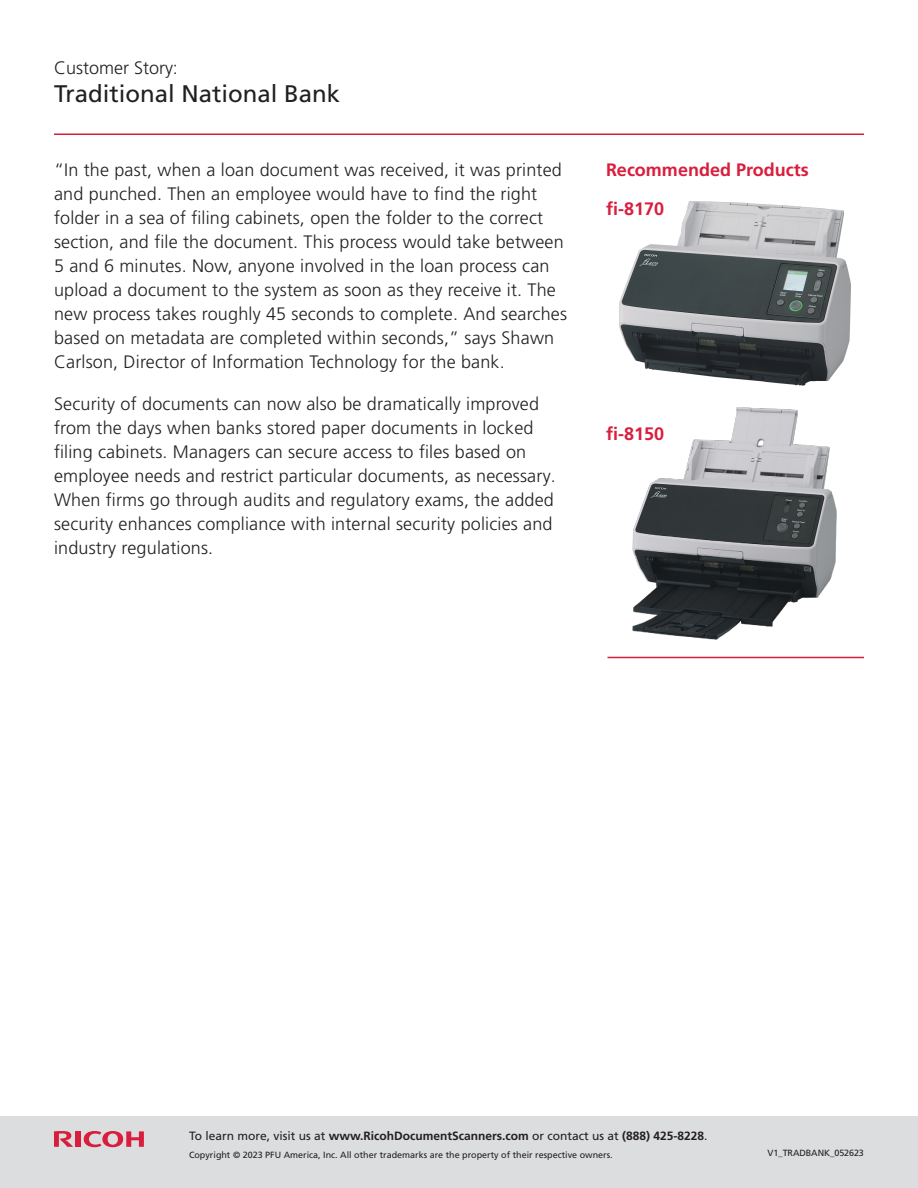
<style>
.page{position:relative;width:918px;height:1188px;background:#fff}
.page>*{position:absolute;margin:0;border:0;box-sizing:border-box;transform-origin:0 0}
.t1{font:24px "Frutiger LT Pro";color:#231f20}
.t2{font:300 18px/24px "Frutiger LT Pro";letter-spacing:.01em;color:#231f20}
.t3{font:700 18px "Frutiger LT Pro";color:#d91e3d}
.t4{font:700 12px "Frutiger LT Pro";color:#231f20}
.Legal_copy{font:9px "Frutiger LT Pro";color:#231f20}
.s1{font-weight:400}
</style>
<div class="page">
<hr style="left:54px;top:134px;width:810px;height:1px;background:#d71e3d">
<img style="left:532px;top:133px;width:332px;height:233px">
<img style="left:607px;top:366px;width:257px;height:293px">
<hr style="left:608px;top:657px;width:256px;height:1px;background:#d71e3d">
<div style="left:0;top:1116px;width:918px;height:72px;background:#dcdddf"></div>
<svg style="left:84px;top:1131px;width:60px;height:16px"></svg>
<div style="left:75px;top:1131px;width:6px;height:16px;background:#d91d3c"></div>
<svg style="left:54px;top:1131px;width:19px;height:16px"></svg>
<p class="t2" style="left:54px;top:55px;width:126px">Customer Story:</p>
<p class="t1" style="left:54px;top:80px;width:288px">Traditional National Bank</p>
<p class="t2" style="left:54px;top:157px;width:515px">“In the past, when a loan document was received, it was printed and punched. Then an employee would have to find the right folder in a sea of filing cabinets, open the folder to the correct section, and file the document. This process would take between 5 and 6 minutes. Now, anyone involved in the loan process can upload a document to the system as soon as they receive it. The new process takes roughly 45 seconds to complete. And searches based on metadata are completed within seconds,” says Shawn Carlson, Director of Information Technology for the bank.</p>
<p class="t2" style="left:54px;top:391px;width:503px">Security of documents can now also be dramatically improved from the days when banks stored paper documents in locked filing cabinets. Managers can secure access to files based on employee needs and restrict particular documents, as necessary.<br>When firms go through audits and regulatory exams, the added security enhances compliance with internal security policies and industry regulations.</p>
<p class="t3" style="left:606px;top:159px;width:204px">Recommended Products</p>
<p class="t3" style="left:606px;top:198px;width:60px">fi-8170</p>
<p class="t3" style="left:606px;top:423px;width:60px">fi-8150</p>
<p class="t4" style="left:189px;top:1129px;width:520px"><span class="s1">To learn more, visit us at</span> www.RicohDocumentScanners.com <span class="s1">or contact us at</span> (888) 425-8228<span class="s1">.</span></p>
<p class="Legal_copy" style="left:189px;top:1150px;width:425px">Copyright © 2023 PFU America, Inc. All other trademarks are the property of their respective owners.</p>
<p class="Legal_copy" style="left:768px;top:1148px;width:98px">V1_TRADBANK_052623</p>
</div>
